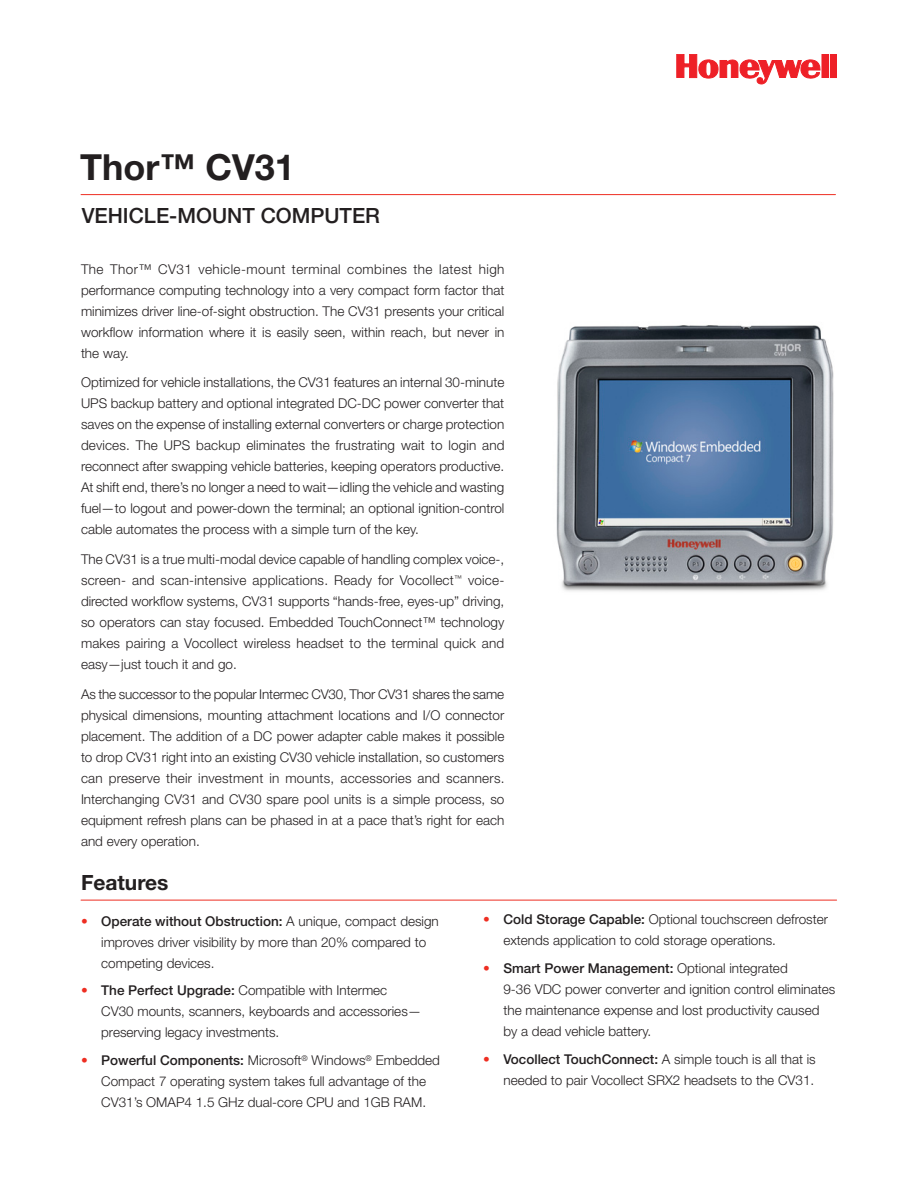
<style>
.page{position:relative;width:918px;height:1188px;background:#fff}
.page>*{position:absolute;margin:0;border:0;box-sizing:border-box;transform-origin:0 0}
.Product_Name_-_Front{font:700 36px "Helvetica Neue";color:#231f20}
.Product_Descriptor{font:500 21px "Helvetica Neue";color:#231f20}
.Overview_and_Feature{font:700 21px "Helvetica Neue";color:#231f20}
.Overview_Body{font:300 13.5px/21px "Helvetica Neue";color:#231f20;text-align:justify}
.s1{font-weight:500;color:#ee2e22}
.s2{font-weight:500}
</style>
<div class="page">
<svg style="left:677px;top:54px;width:144px;height:30px"></svg>
<div style="left:822px;top:54px;width:6px;height:24px;background:#ee2027"></div>
<div style="left:822px;top:54px;width:7px;height:24px;border:1px solid #ee2027"></div>
<div style="left:830px;top:54px;width:7px;height:24px;background:#ee2027"></div>
<img style="left:556px;top:325px;width:278px;height:267px">
<hr style="left:81px;top:194px;width:755px;height:1px;background:#ee2e22">
<hr style="left:81px;top:900px;width:756px;height:1px;background:#ee2e22">
<p class="Product_Name_-_Front" style="left:80px;top:145px;width:216px">Thor™ CV31</p>
<p class="Product_Descriptor" style="left:82px;top:203px;width:300px">VEHICLE-MOUNT COMPUTER</p>
<p class="Overview_Body" style="left:81px;top:258px;width:425px">The Thor™ CV31 vehicle-mount terminal combines the latest high performance computing technology into a very compact form factor that minimizes driver line-of-sight obstruction. The CV31 presents your critical workflow information where it is easily seen, within reach, but never in the way.</p>
<p class="Overview_Body" style="left:81px;top:372px;width:425px">Optimized for vehicle installations, the CV31 features an internal 30-minute UPS backup battery and optional integrated DC-DC power converter that saves on the expense of installing external converters or charge protection devices. The UPS backup eliminates the frustrating wait to login and reconnect after swapping vehicle batteries, keeping operators productive.<br>At shift end, there’s no longer a need to wait—idling the vehicle and wasting fuel—to logout and power-down the terminal; an optional ignition-control cable automates the process with a simple turn of the key.</p>
<p class="Overview_Body" style="left:81px;top:549px;width:425px">The CV31 is a true multi-modal device capable of handling complex voice-, screen- and scan-intensive applications. Ready for Vocollect<sup>™</sup> voice&shy;directed workflow systems, CV31 supports “hands-free, eyes-up” driving, so operators can stay focused. Embedded TouchConnect™ technology makes pairing a Vocollect wireless headset to the terminal quick and easy—just touch it and go.</p>
<p class="Overview_Body" style="left:81px;top:683px;width:425px">As the successor to the popular Intermec CV30, Thor CV31 shares the same physical dimensions, mounting attachment locations and I/O connector placement. The addition of a DC power adapter cable makes it possible to drop CV31 right into an existing CV30 vehicle installation, so customers can preserve their investment in mounts, accessories and scanners.<br>Interchanging CV31 and CV30 spare pool units is a simple process, so equipment refresh plans can be phased in at a pace that’s right for each and every operation.</p>
<p class="Overview_and_Feature" style="left:81px;top:870px;width:89px">Features</p>
<p class="Overview_Body" style="left:101px;top:910px;width:339px;text-align:left;text-indent:-20px"><span class="s1">•</span> <span class="s2">Operate without Obstruction:</span> A unique, compact design improves driver visibility by more than 20% compared to competing devices.</p>
<p class="Overview_Body" style="left:101px;top:980px;width:322px;text-align:left;text-indent:-20px"><span class="s1">•</span> <span class="s2">The Perfect Upgrade:</span> Compatible with Intermec<br>CV30 mounts, scanners, keyboards and accessories— preserving legacy investments.</p>
<p class="Overview_Body" style="left:81px;top:1050px;width:360px;text-align:center"><span class="s1">•</span> <span class="s2">Powerful Components:</span> Microsoft<sup>®</sup> Windows<sup>®</sup> Embedded<br>Compact 7 operating system takes full advantage of the<br>CV31’s OMAP4 1.5 GHz dual-core CPU and 1GB RAM.</p>
<p class="Overview_Body" style="left:503px;top:909px;width:326px;text-indent:-20px"><span class="s1">•</span> <span class="s2">Cold Storage Capable:</span> Optional touchscreen defroster extends application to cold storage operations.</p>
<p class="Overview_Body" style="left:503px;top:957px;width:333px;text-align:left;text-indent:-20px"><span class="s1">•</span> <span class="s2">Smart Power Management:</span> Optional integrated<br>9-36 VDC power converter and ignition control eliminates the maintenance expense and lost productivity caused by a dead vehicle battery.</p>
<p class="Overview_Body" style="left:483px;top:1048px;width:334px;text-align:right"><span class="s1">•</span> <span class="s2">Vocollect TouchConnect:</span> A simple touch is all that is needed to pair Vocollect SRX2 headsets to the CV31.</p>
</div>
